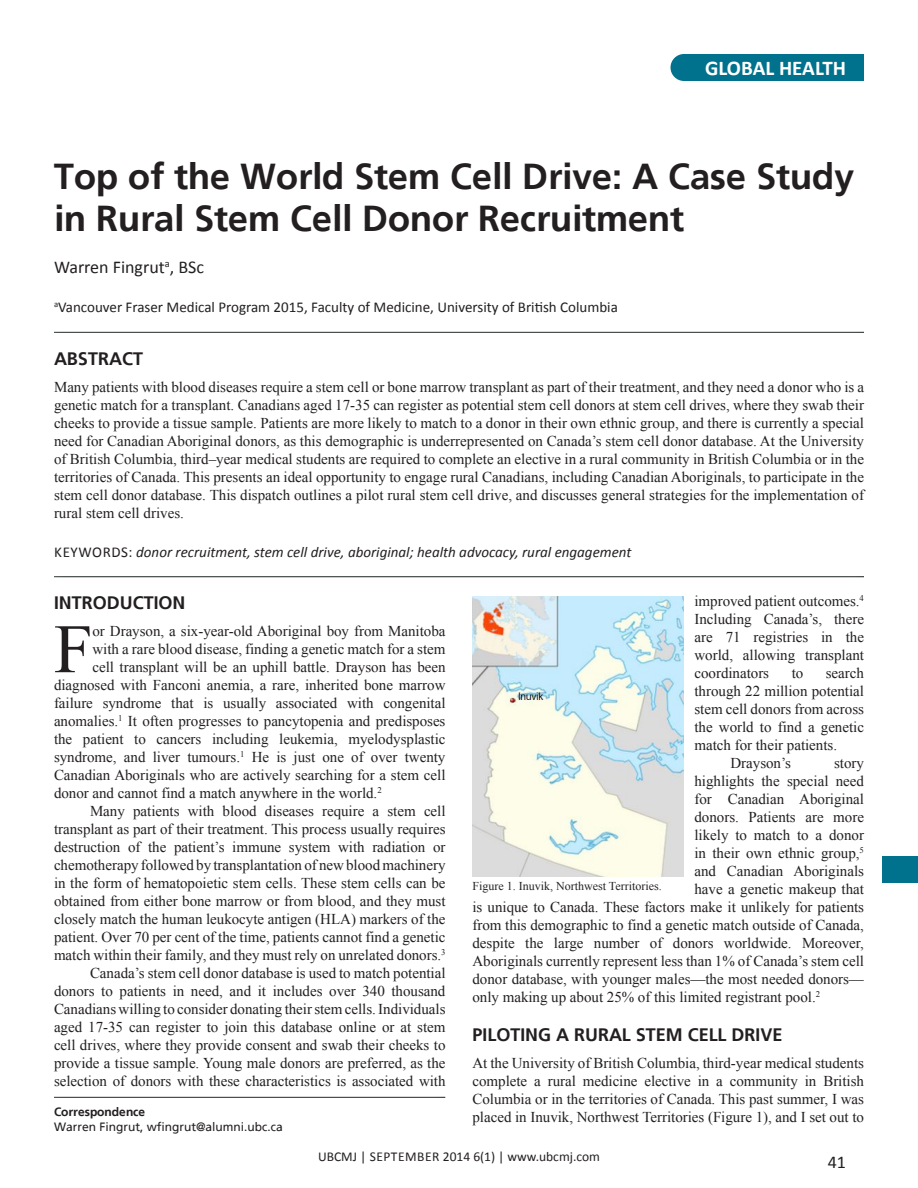
<style>
.page{position:relative;width:918px;height:1188px;background:#fff}
.page>*{position:absolute;margin:0;border:0;box-sizing:border-box;transform-origin:0 0}
.t1{font:69.3px "Times New Roman";color:#231f20}
.t2{font:700 36px/42px "Frutiger Linotype";color:#231f20}
.t3{font:700 21px "Calibri";color:#fff}
.t4{font:700 18px "Frutiger Linotype";color:#231f20}
.t5{font:18px "Calibri";color:#231f20}
.t6{font:15px/18px "Times New Roman";color:#231f20;text-align:justify}
.t7{font:italic 15px "Calibri";color:#231f20}
.t8{font:15px "Calibri";color:#231f20}
.t9{font:13.5px "Calibri";color:#231f20}
.t10{font:12px "Frutiger Linotype";color:#231f20}
.t11{font:12px "Times New Roman";color:#231f20}
.t12{font:700 12px "Frutiger Linotype";color:#231f20}
.s1{font-style:normal}
</style>
<div class="page">
<div style="left:53px;top:1094px;width:395px;height:5px;background:#231f20;opacity:.75"></div>
<div style="left:684px;top:54px;width:180px;height:27px;background:#00728e"></div>
<div style="left:670px;top:54px;width:28px;height:27px;background:#00728e;border-radius:50%"></div>
<div style="left:882px;top:856px;width:36px;height:27px;background:#00728e"></div>
<hr style="left:53px;top:574px;width:813px;height:4px;background:#231f20;opacity:.75">
<div style="left:53px;top:329px;width:813px;height:5px;background:#231f20;opacity:.75"></div>
<img style="left:472px;top:596px;width:211px;height:281px">
<p class="t3" style="left:705px;top:55px;width:142px">GLOBAL HEALTH</p>
<p class="t2" style="left:54px;top:156px;width:802px">Top of the World Stem Cell Drive: A Case Study in Rural Stem Cell Donor Recruitment</p>
<p class="t5" style="left:54px;top:256px;width:152px">Warren Fingrut<sup>a</sup>, BSc</p>
<p class="t8" style="left:54px;top:298px;width:565px"><sup>a</sup>Vancouver Fraser Medical Program 2015, Faculty of Medicine, University of British Columbia</p>
<p class="t4" style="left:54px;top:348px;width:91px">ABSTRACT</p>
<p class="t6" style="left:54px;top:377px;width:812px">Many patients with blood diseases require a stem cell or bone marrow transplant as part of their treatment, and they need a donor who is a genetic match for a transplant. Canadians aged 17-35 can register as potential stem cell donors at stem cell drives, where they swab their cheeks to provide a tissue sample. Patients are more likely to match to a donor in their own ethnic group, and there is currently a special need for Canadian Aboriginal donors, as this demographic is underrepresented on Canada’s stem cell donor database. At the University of British Columbia, third–year medical students are required to complete an elective in a rural community in British Columbia or in the territories of Canada. This presents an ideal opportunity to engage rural Canadians, including Canadian Aboriginals, to participate in the stem cell donor database. This dispatch outlines a pilot rural stem cell drive, and discusses general strategies for the implementation of rural stem cell drives.</p>
<p class="t7" style="left:54px;top:542px;width:579px"><span class="s1">KEYWORDS:</span> donor recruitment, stem cell drive, aboriginal; health advocacy, rural engagement</p>
<p class="t4" style="left:54px;top:592px;width:133px">INTRODUCTION</p>
<p class="t1" style="left:54px;top:602px;width:40px">F</p>
<p class="t6" style="left:92px;top:622px;width:355px">or Drayson, a six-year-old Aboriginal boy from Manitoba</p>
<p class="t6" style="left:92px;top:640px;width:355px">with a rare blood disease, finding a genetic match for a stem</p>
<p class="t6" style="left:92px;top:658px;width:355px">cell transplant will be an uphill battle. Drayson has been</p>
<p class="t6" style="left:54px;top:676px;width:393px">diagnosed with Fanconi anemia, a rare, inherited bone marrow</p>
<p class="t6" style="left:54px;top:694px;width:393px">failure syndrome that is usually associated with congenital</p>
<p class="t6" style="left:54px;top:712px;width:393px">anomalies.<sup>1</sup> It often progresses to pancytopenia and predisposes</p>
<p class="t6" style="left:54px;top:730px;width:393px">the patient to cancers including leukemia, myelodysplastic</p>
<p class="t6" style="left:54px;top:748px;width:393px">syndrome, and liver tumours.<sup>1</sup> He is just one of over twenty</p>
<p class="t6" style="left:54px;top:766px;width:393px">Canadian Aboriginals who are actively searching for a stem cell</p>
<p class="t6" style="left:54px;top:784px;width:329px">donor and cannot find a match anywhere in the world.<sup>2</sup></p>
<p class="t6" style="left:54px;top:802px;width:393px;text-indent:36px">Many patients with blood diseases require a stem cell transplant as part of their treatment. This process usually requires destruction of the patient’s immune system with radiation or chemotherapy followed by transplantation of new blood machinery in the form of hematopoietic stem cells. These stem cells can be obtained from either bone marrow or from blood, and they must closely match the human leukocyte antigen (HLA) markers of the patient. Over 70 per cent of the time, patients cannot find a genetic match within their family, and they must rely on unrelated donors.<sup>3</sup></p>
<p class="t6" style="left:54px;top:964px;width:393px;text-indent:36px">Canada’s stem cell donor database is used to match potential donors to patients in need, and it includes over 340 thousand Canadians willing to consider donating their stem cells. Individuals aged 17-35 can register to join this database online or at stem cell drives, where they provide consent and swab their cheeks to provide a tissue sample. Young male donors are preferred, as the selection of donors with these characteristics is associated with</p>
<p class="t12" style="left:54px;top:1105px;width:93px">Correspondence</p>
<p class="t10" style="left:54px;top:1120px;width:230px">Warren Fingrut, wfingrut@alumni.ubc.ca</p>
<p class="t6" style="left:694px;top:592px;width:171px">improved patient outcomes.<sup>4<br></sup>Including Canada’s, there are 71 registries in the world, allowing transplant coordinators</p>
<p class="t6" style="left:694px;top:664px;width:171px;text-indent:131px">search through 22 million potential stem cell donors from across the world to find a genetic match for their patients.</p>
<p class="t6" style="left:730px;top:754px;width:62px">Drayson’s</p>
<p class="t6" style="left:834px;top:754px;width:31px">story</p>
<p class="t6" style="left:694px;top:772px;width:171px">highlights the special need</p>
<p class="t6" style="left:694px;top:790px;width:171px">for Canadian Aboriginal</p>
<p class="t6" style="left:694px;top:808px;width:171px">donors. Patients are more</p>
<p class="t6" style="left:694px;top:826px;width:171px">likely to match to a donor</p>
<p class="t6" style="left:694px;top:844px;width:171px">in their own ethnic group,<sup>5</sup></p>
<p class="t6" style="left:694px;top:862px;width:171px">and Canadian Aboriginals</p>
<p class="t6" style="left:694px;top:880px;width:171px">have a genetic makeup that</p>
<p class="t6" style="left:472px;top:898px;width:393px">is unique to Canada. These factors make it unlikely for patients</p>
<p class="t6" style="left:472px;top:916px;width:393px">from this demographic to find a genetic match outside of Canada,</p>
<p class="t6" style="left:472px;top:934px;width:393px">despite the large number of donors worldwide. Moreover,</p>
<p class="t6" style="left:472px;top:952px;width:393px">Aboriginals currently represent less than 1% of Canada’s stem cell</p>
<p class="t6" style="left:472px;top:970px;width:393px">donor database, with younger males—the most needed donors—</p>
<p class="t6" style="left:472px;top:988px;width:349px">only making up about 25% of this limited registrant pool.<sup>2</sup></p>
<p class="t4" style="left:472px;top:1024px;width:311px">PILOTING A RURAL STEM CELL DRIVE</p>
<p class="t6" style="left:472px;top:1054px;width:393px">At the University of British Columbia, third-year medical students complete a rural medicine elective in a community in British Columbia or in the territories of Canada. This past summer, I was placed in Inuvik, Northwest Territories (Figure 1), and I set out to</p>
<p class="t6" style="left:792px;top:664px;width:13px">to</p>
<p class="t11" style="left:472px;top:878px;width:191px">Figure 1. Inuvik, Northwest Territories.</p>
<p class="t9" style="left:318px;top:1148px;width:283px">UBCMJ | SEPTEMBER 2014 6(1) | www.ubcmj.com</p>
<p class="t5" style="left:828px;top:1150px;width:20px">41</p>
</div>
